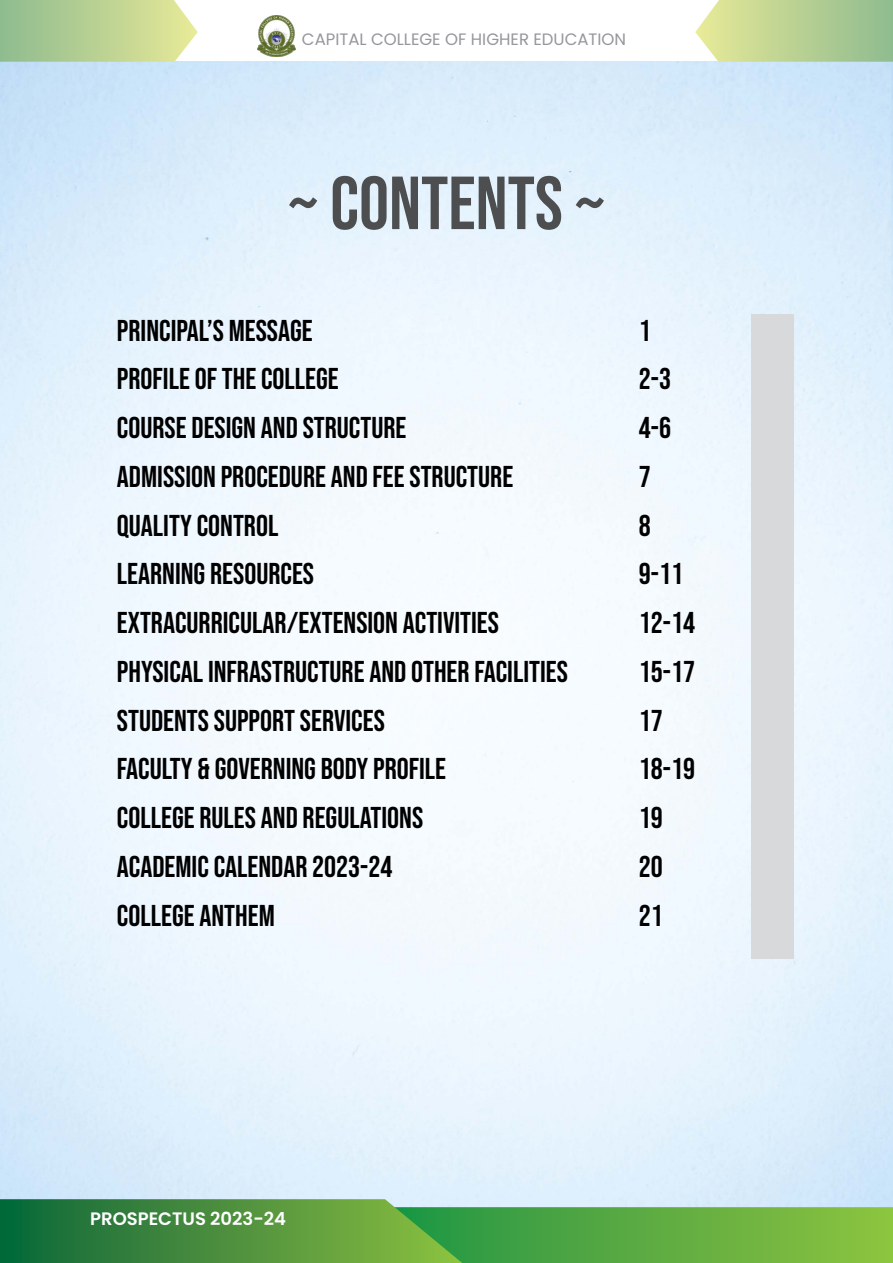
<style>
.page{position:relative;width:893px;height:1263px;background:#fff}
.page>*{position:absolute;margin:0;border:0;box-sizing:border-box;transform-origin:0 0}
.t1{font:75px "Bebas Neue";color:#4d4e50}
.t2{font:30px "Bebas Neue";color:#000}
.t3{font:600 18px "Poppins";color:#fff}
.t4{font:16.5px "Poppins";color:#95979a}
</style>
<div class="page">
<svg style="left:0;top:0;width:198px;height:62px"></svg>
<svg style="left:695px;top:0;width:198px;height:62px"></svg>
<img style="left:257px;top:16px;width:39px;height:41px">
<svg style="left:0;top:1199px;width:893px;height:64px"></svg>
<div style="left:751px;top:314px;width:43px;height:645px;background:#d7d9da"></div>
<p class="t4" style="left:302px;top:30px;width:326px">CAPITAL COLLEGE OF HIGHER EDUCATION</p>
<h1 class="t1" style="left:288px;top:161px;width:318px">~ CONTENTS ~</h1>
<p class="t2" style="left:117px;top:313px;width:197px">PRINCIPAL’S MESSAGE</p>
<p class="t2" style="left:639px;top:313px;width:13px">1</p>
<p class="t2" style="left:117px;top:362px;width:223px">PROFILE OF THE COLLEGE</p>
<p class="t2" style="left:639px;top:362px;width:34px">2-3</p>
<p class="t2" style="left:117px;top:411px;width:291px">COURSE DESIGN AND STRUCTURE</p>
<p class="t2" style="left:639px;top:411px;width:34px">4-6</p>
<p class="t2" style="left:117px;top:459px;width:398px">ADMISSION PROCEDURE AND FEE STRUCTURE</p>
<p class="t2" style="left:639px;top:459px;width:13px">7</p>
<p class="t2" style="left:117px;top:508px;width:163px">QUALITY CONTROL</p>
<p class="t2" style="left:639px;top:508px;width:13px">8</p>
<p class="t2" style="left:117px;top:557px;width:199px">LEARNING RESOURCES</p>
<p class="t2" style="left:639px;top:557px;width:46px">9-11</p>
<p class="t2" style="left:117px;top:606px;width:384px">EXTRACURRICULAR/EXTENSION ACTIVITIES</p>
<p class="t2" style="left:639px;top:606px;width:58px">12-14</p>
<p class="t2" style="left:117px;top:654px;width:452px">PHYSICAL INFRASTRUCTURE AND OTHER FACILITIES</p>
<p class="t2" style="left:639px;top:654px;width:58px">15-17</p>
<p class="t2" style="left:117px;top:703px;width:269px">STUDENTS SUPPORT SERVICES</p>
<p class="t2" style="left:639px;top:703px;width:25px">17</p>
<p class="t2" style="left:117px;top:752px;width:331px">FACULTY &amp; GOVERNING BODY PROFILE</p>
<p class="t2" style="left:639px;top:752px;width:58px">18-19</p>
<p class="t2" style="left:117px;top:801px;width:308px">COLLEGE RULES AND REGULATIONS</p>
<p class="t2" style="left:639px;top:801px;width:25px">19</p>
<p class="t2" style="left:117px;top:849px;width:277px">ACADEMIC CALENDAR 2023-24</p>
<p class="t2" style="left:639px;top:849px;width:25px">20</p>
<p class="t2" style="left:117px;top:898px;width:159px">COLLEGE ANTHEM</p>
<p class="t2" style="left:639px;top:898px;width:25px">21</p>
<p class="t3" style="left:90px;top:1208px;width:197px">PROSPECTUS 2023-24</p>
</div>
